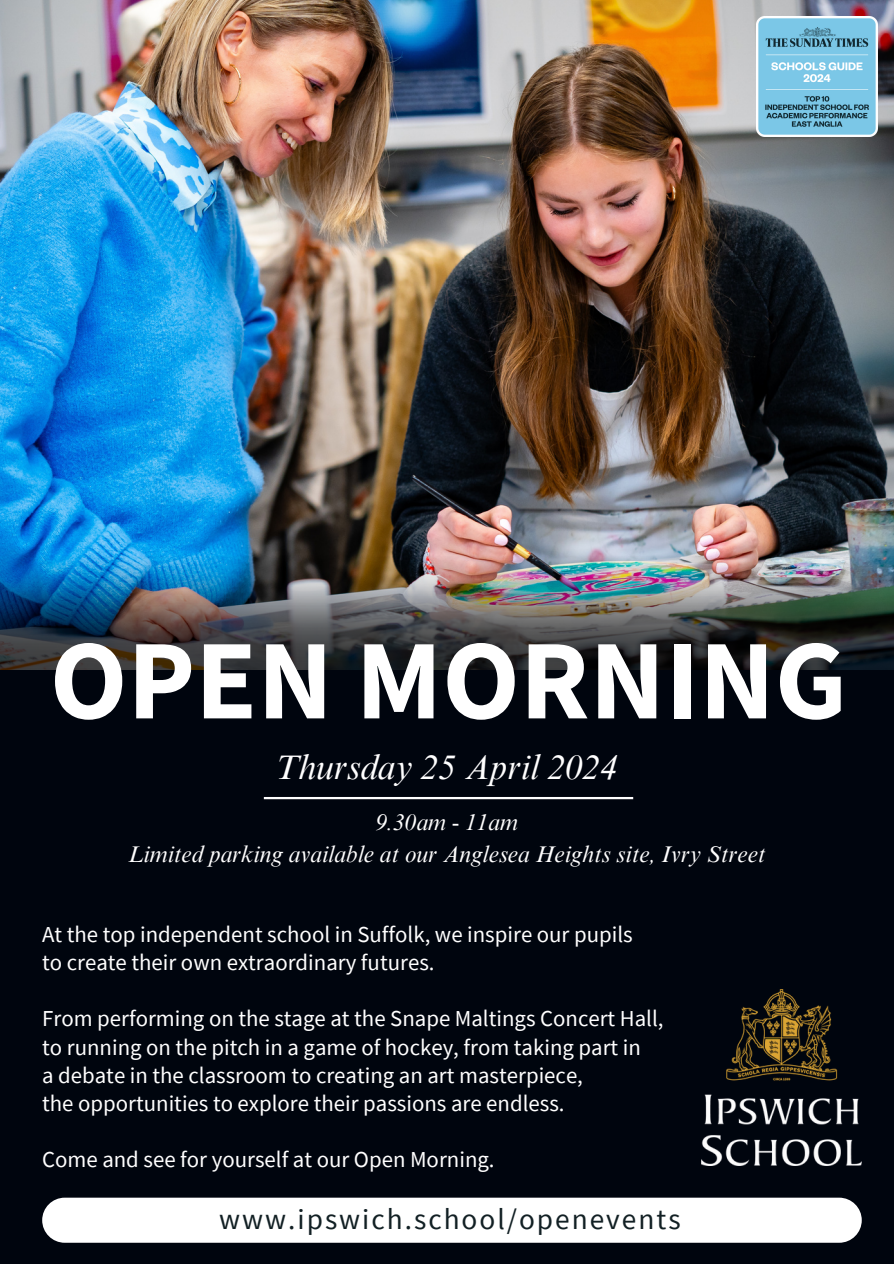
<style>
.page{position:relative;width:894px;height:1264px;background:#fff}
.page>*{position:absolute;margin:0;border:0;box-sizing:border-box;transform-origin:0 0}
.t1{font:700 113.55px "Source Sans Pro";color:#fff}
.t2{font:italic 34.8px "Times NRMT Pro";color:#fff}
.t3{font:29.25px "Source Sans Pro";letter-spacing:.07em;color:#122024}
.t4{font:italic 23.1px "Times NRMT Pro";color:#fff}
.t5{font:22.8px/28.2px "Source Sans Pro";color:#fff}
</style>
<div class="page">
<img style="left:0;top:0;width:893px;height:556px">
<img style="left:0;top:556px;width:893px;height:707px">
<hr style="left:264px;top:797px;width:369px;height:2px;background:#fff">
<div style="left:42px;top:1197px;width:819px;height:45px;background:#fff;border-radius:23px"></div>
<img style="left:701px;top:989px;width:160px;height:176px">
<img style="left:756px;top:16px;width:120px;height:121px">
<p class="t1" style="left:50px;top:606px;width:798px">OPEN MORNING</p>
<h2 class="t2" style="left:275px;top:754px;width:344px">Thursday 25 April 2024</h2>
<p class="t4" style="left:375px;top:813px;width:144px">9.30am - 11am</p>
<p class="t4" style="left:128px;top:845px;width:638px">Limited parking available at our Anglesea Heights site, Ivry Street</p>
<p class="t5" style="left:42px;top:919px;width:592px">At the top independent school in Suffolk, we inspire our pupils</p>
<p class="t5" style="left:42px;top:947px;width:394px">to create their own extraordinary futures.</p>
<p class="t5" style="left:42px;top:1004px;width:622px">From performing on the stage at the Snape Maltings Concert Hall, to running on the pitch in a game of hockey, from taking part in</p>
<p class="t5" style="left:42px;top:1060px;width:542px">a debate in the classroom to creating an art masterpiece,</p>
<p class="t5" style="left:42px;top:1088px;width:524px">the opportunities to explore their passions are endless.</p>
<h3 class="t5" style="left:42px;top:1144px;width:454px">Come and see for yourself at our Open Morning.</h3>
<p class="t3" style="left:219px;top:1199px;width:463px">www.ipswich.school/openevents</p>
</div>
